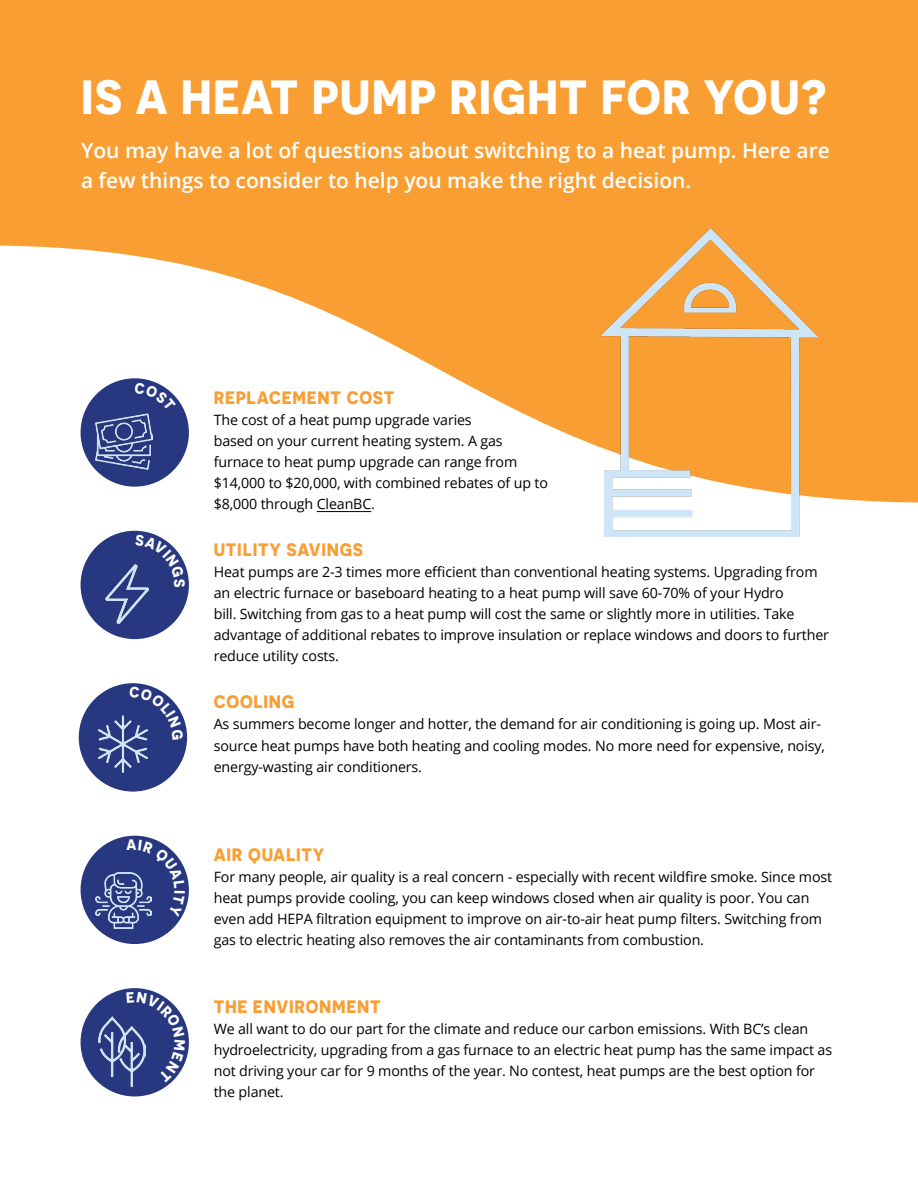
<style>
.page{position:relative;width:918px;height:1188px;background:#fff}
.page>*{position:absolute;margin:0;border:0;box-sizing:border-box;transform-origin:0 0}
.t1{font:700 48px "Novecentosans";letter-spacing:.025em;color:#fff}
.t2{font:600 21px/30px "Open Sans";color:#fff}
.t3{font:700 18px "Novecentosans";letter-spacing:.04em;color:#f99e33}
.t4{font:14.25px/21px "Open Sans";letter-spacing:-.01em;color:#000}
</style>
<div class="page">
<svg style="left:0;top:0;width:918px;height:503px;fill:#f99e33"></svg>
<img style="left:601px;top:229px;width:218px;height:307px">
<div style="left:81px;top:378px;width:108px;height:109px;background:#283880;border-radius:50%"></div>
<div style="left:81px;top:531px;width:108px;height:108px;background:#283880;border-radius:50%"></div>
<div style="left:79px;top:683px;width:108px;height:109px;background:#283880;border-radius:50%"></div>
<div style="left:81px;top:836px;width:108px;height:108px;background:#283880;border-radius:50%"></div>
<div style="left:81px;top:988px;width:108px;height:108px;background:#283880;border-radius:50%"></div>
<hr style="left:317px;top:511px;width:54px;height:1px;background:#000">
<img style="left:95px;top:413px;width:58px;height:57px">
<img style="left:96px;top:873px;width:44px;height:55px">
<img style="left:98px;top:716px;width:50px;height:56px">
<img style="left:99px;top:1017px;width:34px;height:69px">
<img style="left:106px;top:564px;width:43px;height:60px">
<svg style="left:154px;top:382px;width:22px;height:16px"></svg>
<svg style="left:135px;top:534px;width:50px;height:53px"></svg>
<svg style="left:129px;top:687px;width:54px;height:52px"></svg>
<svg style="left:127px;top:840px;width:58px;height:77px"></svg>
<svg style="left:127px;top:992px;width:58px;height:90px"></svg>
<h1 class="t1" style="left:81px;top:68px;width:747px">IS A HEAT PUMP RIGHT FOR YOU?</h1>
<h2 class="t2" style="left:81px;top:135px;width:750px">You may have a lot of questions about switching to a heat pump. Here are a few things to consider to help you make the right decision.</h2>
<p class="t3" style="left:214px;top:386px;width:182px">REPLACEMENT COST</p>
<p class="t4" style="left:214px;top:409px;width:336px">The cost of a heat pump upgrade varies<br>based on your current heating system. A gas furnace to heat pump upgrade can range from $14,000 to $20,000, with combined rebates of up to $8,000 through CleanBC.</p>
<p class="t3" style="left:214px;top:539px;width:151px">UTILITY SAVINGS</p>
<p class="t4" style="left:214px;top:561px;width:617px">Heat pumps are 2-3 times more efficient than conventional heating systems. Upgrading from an electric furnace or baseboard heating to a heat pump will save 60-70% of your Hydro<br>bill. Switching from gas to a heat pump will cost the same or slightly more in utilities. Take advantage of additional rebates to improve insulation or replace windows and doors to further reduce utility costs.</p>
<p class="t3" style="left:214px;top:691px;width:82px">COOLING</p>
<p class="t4" style="left:214px;top:713px;width:613px">As summers become longer and hotter, the demand for air conditioning is going up. Most air&shy;source heat pumps have both heating and cooling modes. No more need for expensive, noisy, energy-wasting air conditioners.</p>
<p class="t3" style="left:214px;top:844px;width:112px">AIR QUALITY</p>
<p class="t4" style="left:214px;top:866px;width:620px">For many people, air quality is a real concern - especially with recent wildfire smoke. Since most heat pumps provide cooling, you can keep windows closed when air quality is poor. You can even add HEPA filtration equipment to improve on air-to-air heat pump filters. Switching from gas to electric heating also removes the air contaminants from combustion.</p>
<p class="t3" style="left:214px;top:996px;width:168px">THE ENVIRONMENT</p>
<p class="t4" style="left:214px;top:1018px;width:620px">We all want to do our part for the climate and reduce our carbon emissions. With BC’s clean hydroelectricity, upgrading from a gas furnace to an electric heat pump has the same impact as not driving your car for 9 months of the year. No contest, heat pumps are the best option for the planet.</p>
</div>
